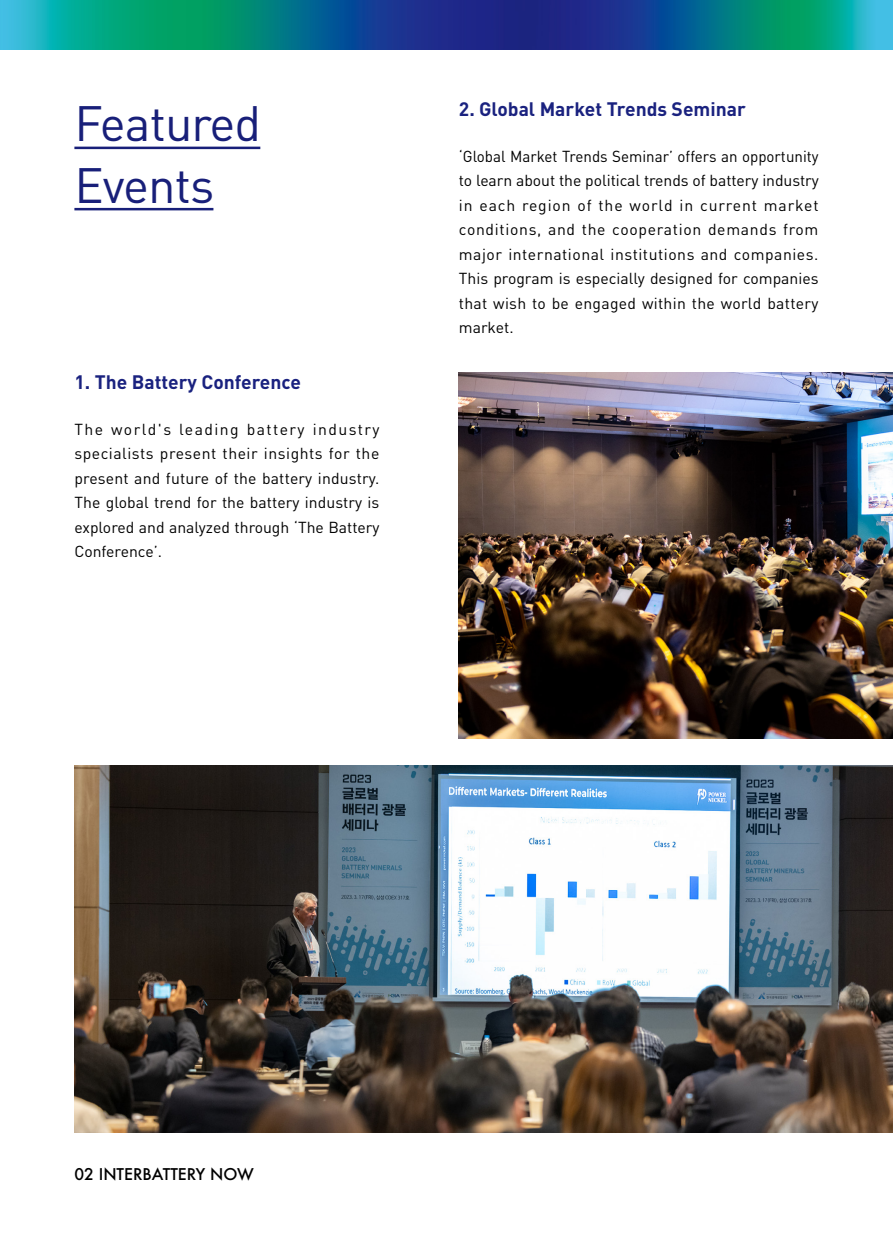
<style>
.page{position:relative;width:893px;height:1241px;background:#fff}
.page>*{position:absolute;margin:0;border:0;box-sizing:border-box;transform-origin:0 0}
.t1{font:49px/61.2px "DIN Pro";letter-spacing:-.02em;color:#181f79}
.t2{font:700 19.25px "DIN Pro";color:#1a227f}
.t3{font:15.75px/24.5px "DIN Pro";color:#000;text-align:justify;scale:.96 1}
.t4{font:15.75px/24.5px "DIN Pro";color:#000;text-align:justify}
.t5{font:500 15.75px "Futura";color:#000}
</style>
<div class="page">
<hr style="left:74px;top:147px;width:186px;height:2px;background:#181f79">
<hr style="left:74px;top:208px;width:139px;height:2px;background:#181f79">
<img style="left:459px;top:372px;width:434px;height:366px">
<img style="left:74px;top:765px;width:819px;height:366px">
<img style="left:0;top:0;width:893px;height:50px">
<h1 class="t1" style="left:74px;top:91px;width:188px">Featured<br>Events</h1>
<p class="t2" style="left:74px;top:368px;width:228px">1. The Battery Conference</p>
<p class="t4" style="left:74px;top:416px;width:307px">The world's leading battery industry specialists present their insights for the present and future of the battery industry.<br>The global trend for the battery industry is explored and analyzed through ‘The Battery Conference’.</p>
<p class="t2" style="left:459px;top:96px;width:288px">2. Global Market Trends Seminar</p>
<p class="t3" style="left:459px;top:143px;width:376px">‘Global Market Trends Seminar’ offers an opportunity to learn about the political trends of battery industry in each region of the world in current market conditions, and the cooperation demands from major international institutions and companies.<br>This program is especially designed for companies that wish to be engaged within the world battery market.</p>
<p class="t5" style="left:74px;top:1163px;width:181px">02 INTERBATTERY NOW</p>
</div>
